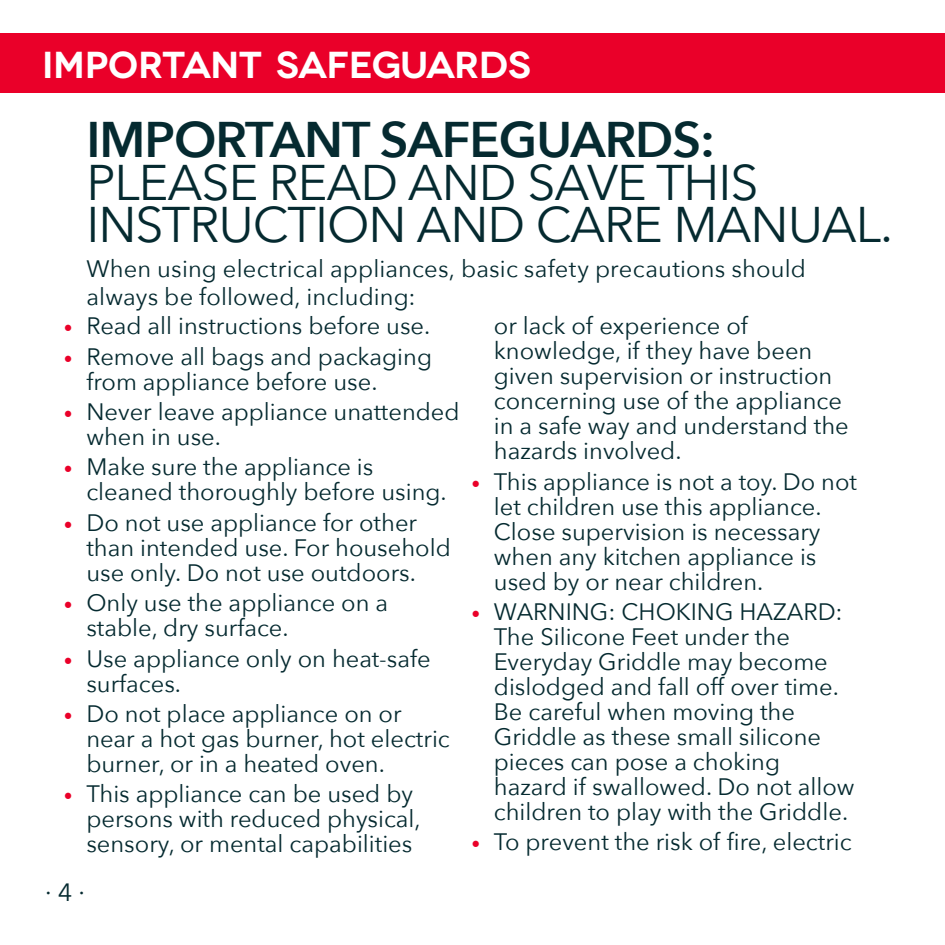
<style>
.page{position:relative;width:945px;height:945px;background:#fff}
.page>*{position:absolute;margin:0;border:0;box-sizing:border-box;transform-origin:0 0}
.t1{font:50px/42.5px "Avenir Next";letter-spacing:-.02em;color:#052a30}
.t2{font:600 50px "Avenir Next";letter-spacing:-.02em;color:#052a30}
.t3{font:600 37.5px "Novecentowide";letter-spacing:-.015em;color:#fff}
.t4{font:25px "Avenir Next";color:#052a30}
.t5{font:23.75px/25px "Avenir Next";color:#052a30}
.s1{font-size:17.5px;color:#ea0029}
</style>
<div class="page">
<div style="left:0;top:34px;width:945px;height:59px;background:#ea0029"></div>
<h2 class="t3" style="left:42px;top:42px;width:490px">IMPORTANT SAFEGUARDS</h2>
<h1 class="t2" style="left:86px;top:97px;width:630px">IMPORTANT SAFEGUARDS:</h1>
<h1 class="t1" style="left:86px;top:159px;width:808px">PLEASE READ AND SAVE THIS<br>INSTRUCTION AND CARE MANUAL.</h1>
<p class="t5" style="left:86px;top:254px;width:721px;line-height:27.5px">When using electrical appliances, basic safety precautions should always be followed, including:</p>
<p class="t5" style="left:64px;top:312px;width:368px"><span class="s1">•</span> Read all instructions before use.</p>
<p class="t5" style="left:86px;top:343px;width:347px;text-indent:-23px"><span class="s1">•</span> Remove all bags and packaging from appliance before use.</p>
<p class="t5" style="left:86px;top:398px;width:375px;text-indent:-23px"><span class="s1">•</span> Never leave appliance unattended when in use.</p>
<p class="t5" style="left:86px;top:454px;width:362px;text-indent:-23px"><span class="s1">•</span> Make sure the appliance is cleaned thoroughly before using.</p>
<p class="t5" style="left:86px;top:509px;width:366px;text-indent:-23px"><span class="s1">•</span> Do not use appliance for other than intended use. For household use only. Do not use outdoors.</p>
<p class="t5" style="left:86px;top:589px;width:303px;text-indent:-23px"><span class="s1">•</span> Only use the appliance on a stable, dry surface.</p>
<p class="t5" style="left:86px;top:645px;width:346px;text-indent:-23px"><span class="s1">•</span> Use appliance only on heat-safe surfaces.</p>
<p class="t5" style="left:86px;top:700px;width:365px;text-indent:-23px"><span class="s1">•</span> Do not place appliance on or near a hot gas burner, hot electric burner, or in a heated oven.</p>
<p class="t5" style="left:86px;top:781px;width:336px;text-indent:-23px"><span class="s1">•</span> This appliance can be used by persons with reduced physical, sensory, or mental capabilities</p>
<p class="t4" style="left:45px;top:872px;width:41px">∙ 4 ∙</p>
<p class="t5" style="left:494px;top:312px;width:356px">or lack of experience of knowledge, if they have been given supervision or instruction concerning use of the appliance in a safe way and understand the hazards involved.</p>
<p class="t5" style="left:494px;top:468px;width:365px;text-indent:-22px"><span class="s1">•</span> This appliance is not a toy. Do not let children use this appliance.<br>Close supervision is necessary when any kitchen appliance is used by or near children.</p>
<p class="t5" style="left:494px;top:598px;width:362px;text-indent:-22px"><span class="s1">•</span> WARNING: CHOKING HAZARD:<br>The Silicone Feet under the<br>Everyday Griddle may become dislodged and fall off over time.<br>Be careful when moving the<br>Griddle as these small silicone pieces can pose a choking hazard if swallowed. Do not allow children to play with the Griddle.</p>
<p class="t5" style="left:471px;top:829px;width:382px"><span class="s1">•</span> To prevent the risk of fire, electric</p>
</div>
